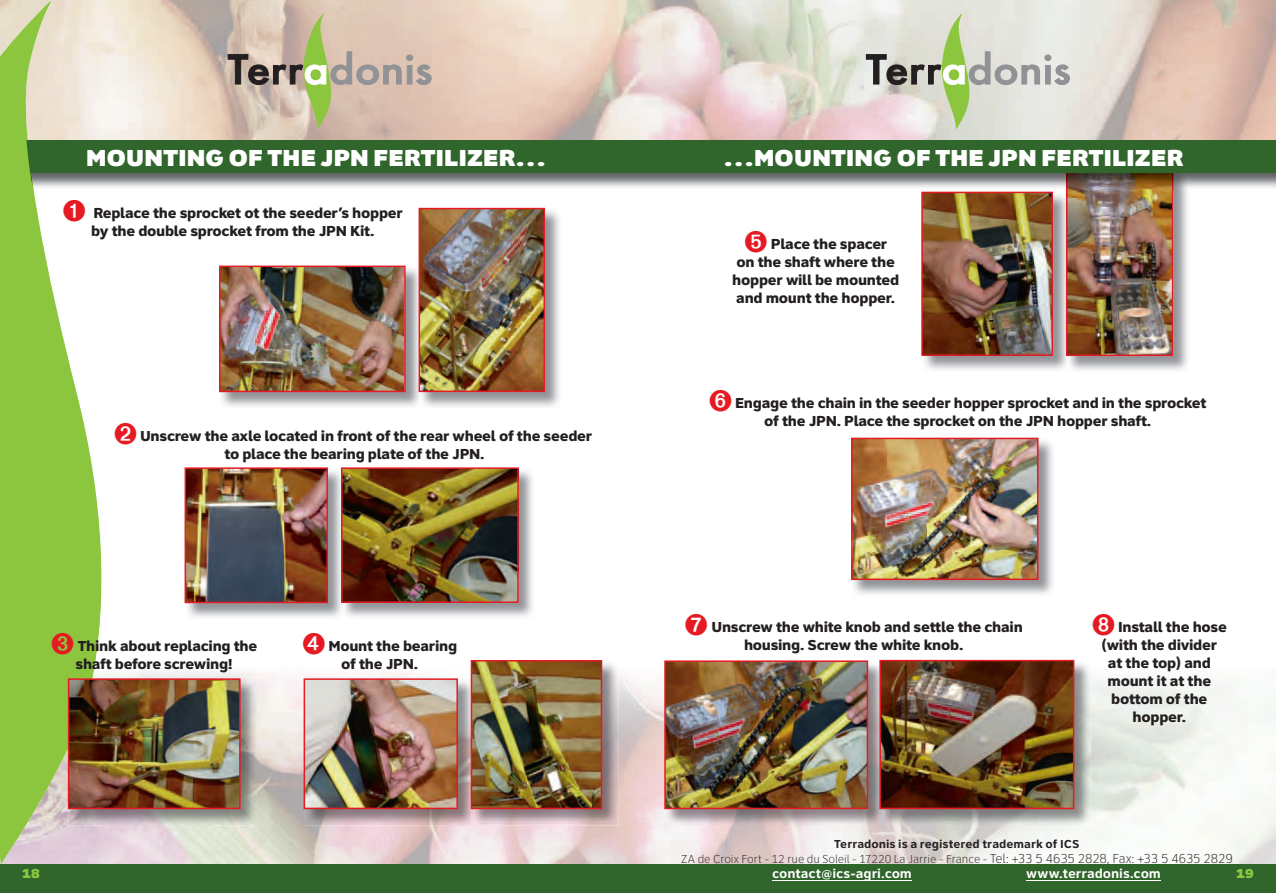
<style>
.page{position:relative;width:1276px;height:893px;background:#fff}
.page>*{position:absolute;margin:0;border:0;box-sizing:border-box;transform-origin:0 0}
.t1{font:900 24px "Clearview Text";letter-spacing:-.015em;color:#fff}
.t2{font:800 15px/18px "Clearview Text";letter-spacing:-.02em;color:#231f20;text-align:center}
.t3{font:700 13.5px "Clearview Text";letter-spacing:-.005em;color:#fff}
.t4{font:900 13.5px "Clearview Text";color:#8bc63e}
.t5{font:100 12px/15px "Clearview Text";letter-spacing:-.005em;color:#231f20;text-align:center}
.s1{color:#e51a23}
.s2{font-weight:700}
.s3{font-size:13.5px}
</style>
<div class="page">
<img style="left:108px;top:0;width:1168px;height:140px">
<img style="left:585px;top:674px;width:106px;height:191px">
<img style="left:1064px;top:677px;width:212px;height:188px">
<img style="left:213px;top:713px;width:105px;height:152px">
<img style="left:108px;top:826px;width:105px;height:39px">
<img style="left:318px;top:825px;width:267px;height:40px">
<img style="left:691px;top:826px;width:373px;height:39px">
<svg style="left:228px;top:13px;width:203px;height:116px;background:#c8b9a3"></svg>
<svg style="left:866px;top:13px;width:203px;height:116px;background:#d2d5c7"></svg>
<div style="left:0;top:865px;width:1276px;height:28px;background:#30652b"></div>
<hr style="left:772px;top:880px;width:139px;height:1px;background:#fff">
<hr style="left:1026px;top:880px;width:135px;height:1px;background:#fff">
<img style="left:185px;top:471px;width:156px;height:146px">
<img style="left:185px;top:467px;width:143px;height:136px">
<img style="left:345px;top:471px;width:188px;height:146px">
<img style="left:341px;top:467px;width:178px;height:136px">
<img style="left:304px;top:679px;width:171px;height:147px">
<img style="left:303px;top:678px;width:155px;height:131px">
<img style="left:475px;top:660px;width:144px;height:165px">
<img style="left:471px;top:809px;width:4px;height:16px">
<img style="left:471px;top:660px;width:131px;height:149px">
<img style="left:925px;top:195px;width:141px;height:175px">
<img style="left:921px;top:192px;width:132px;height:164px">
<img style="left:1069px;top:356px;width:119px;height:14px">
<img style="left:664px;top:661px;width:216px;height:165px">
<img style="left:664px;top:660px;width:204px;height:149px">
<img style="left:852px;top:438px;width:201px;height:156px">
<img style="left:851px;top:438px;width:187px;height:142px">
<img style="left:1074px;top:660px;width:11px;height:6px">
<img style="left:1074px;top:666px;width:14px;height:3px">
<img style="left:884px;top:669px;width:207px;height:157px">
<img style="left:879px;top:660px;width:195px;height:149px">
<img style="left:108px;top:173px;width:1168px;height:16px">
<img style="left:1066px;top:173px;width:123px;height:183px">
<div style="left:0;top:140px;width:1276px;height:33px;background:#30652b"></div>
<svg style="left:0;top:0;width:108px;height:865px;fill:#8bc63e"></svg>
<img style="left:219px;top:266px;width:200px;height:141px">
<img style="left:219px;top:266px;width:186px;height:126px">
<img style="left:422px;top:208px;width:137px;height:199px">
<img style="left:418px;top:208px;width:127px;height:184px">
<img style="left:68px;top:679px;width:189px;height:147px">
<img style="left:68px;top:678px;width:173px;height:131px">
<h1 class="t1" style="left:86px;top:142px;width:462px">MOUNTING OF THE JPN FERTILIZER…</h1>
<h1 class="t1" style="left:723px;top:142px;width:462px">…MOUNTING OF THE JPN FERTILIZER</h1>
<p class="t2" style="left:63px;top:204px;width:342px"><span class="s1">➊</span> Replace the sprocket ot the seeder’s hopper by the double sprocket from the JPN Kit.</p>
<p class="t2" style="left:114px;top:427px;width:480px"><span class="s1">➋</span> Unscrew the axle located in front of the rear wheel of the seeder to place the bearing plate of the JPN.</p>
<p class="t2" style="left:732px;top:235px;width:168px"><span class="s1">➎</span> Place the spacer<br>on the shaft where the hopper will be mounted and mount the hopper.</p>
<p class="t2" style="left:709px;top:394px;width:499px"><span class="s1">➏</span> Engage the chain in the seeder hopper sprocket and in the sprocket of the JPN. Place the sprocket on the JPN hopper shaft.</p>
<p class="t2" style="left:51px;top:637px;width:208px"><span class="s1">➌</span> Think about replacing the shaft before screwing!</p>
<p class="t2" style="left:684px;top:618px;width:340px"><span class="s1">➐</span> Unscrew the white knob and settle the chain</p>
<p class="t2" style="left:302px;top:637px;width:157px"><span class="s1">➍</span> Mount the bearing</p>
<p class="t2" style="left:744px;top:636px;width:221px">housing. Screw the white knob.</p>
<p class="t2" style="left:341px;top:655px;width:78px">of the JPN.</p>
<p class="t2" style="left:1091px;top:618px;width:137px"><span class="s1">➑</span> Install the hose (with the divider<br>at the top) and mount it at the bottom of the hopper.</p>
<p class="t5" style="left:681px;top:837px;width:553px"><span class="s2">Terradonis is a registered trademark of ICS<br></span>ZA de Croix Fort - 12 rue du Soleil - 17220 La Jarrie - France - <span class="s3">Tel: +33 5 4635 2828, Fax: +33 5 4635 2829</span></p>
<p class="t3" style="left:772px;top:866px;width:141px">contact@ics-agri.com</p>
<p class="t3" style="left:1026px;top:866px;width:136px">www.terradonis.com</p>
<p class="t4" style="left:22px;top:865px;width:20px">18</p>
<p class="t4" style="left:1236px;top:865px;width:20px">19</p>
</div>
